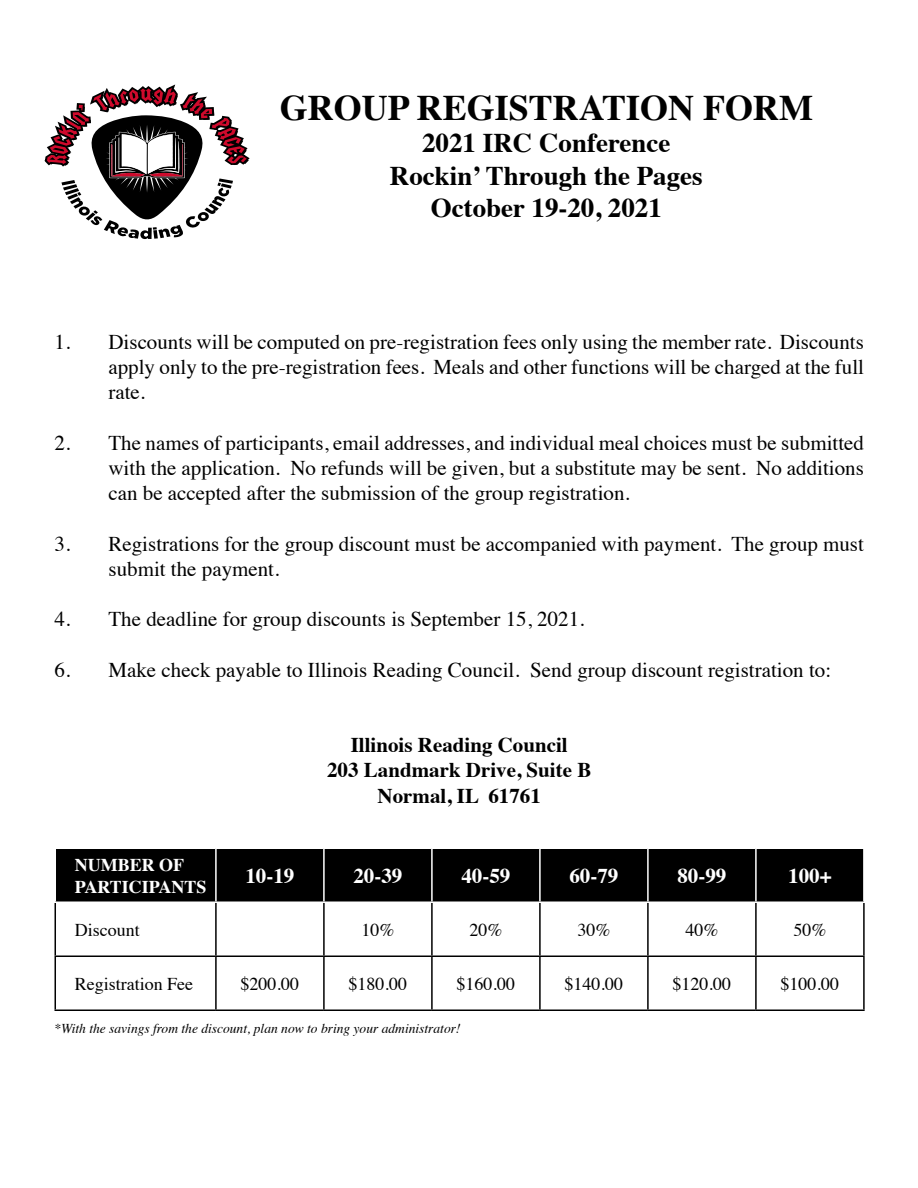
<style>
.page{position:relative;width:918px;height:1188px;background:#fff}
.page>*{position:absolute;margin:0;border:0;box-sizing:border-box;transform-origin:0 0}
.t1{font:700 36px "Times";color:#000}
.t2{font:700 27px/32.4px "Times";color:#000;text-align:center}
.t3{font:21px/25.2px "Times";color:#000;text-align:justify}
.t4{font:700 21px/25.2px "Times";color:#000;text-align:center}
.t5{font:700 21px "Times";color:#fff}
.t6{font:18px "Times";color:#000}
.t7{font:700 18px/21.6px "Times";color:#fff}
.t8{font:italic 13.5px "Times";color:#000}
</style>
<div class="page">
<div style="left:56px;top:849px;width:807px;height:53px;background:#000"></div>
<hr style="left:55px;top:903px;width:1px;height:53px;background:#000">
<hr style="left:215px;top:903px;width:2px;height:53px;background:#000">
<hr style="left:323px;top:903px;width:2px;height:53px;background:#000">
<hr style="left:431px;top:903px;width:2px;height:53px;background:#000">
<hr style="left:539px;top:903px;width:2px;height:53px;background:#000">
<hr style="left:647px;top:903px;width:2px;height:53px;background:#000">
<hr style="left:755px;top:903px;width:2px;height:53px;background:#000">
<hr style="left:863px;top:903px;width:2px;height:53px;background:#000">
<hr style="left:55px;top:956px;width:161px;height:1px;background:#000">
<hr style="left:55px;top:957px;width:1px;height:53px;background:#000">
<hr style="left:216px;top:956px;width:108px;height:1px;background:#000">
<hr style="left:215px;top:957px;width:2px;height:53px;background:#000">
<hr style="left:324px;top:956px;width:108px;height:1px;background:#000">
<hr style="left:323px;top:957px;width:2px;height:53px;background:#000">
<hr style="left:432px;top:956px;width:108px;height:1px;background:#000">
<hr style="left:431px;top:957px;width:2px;height:53px;background:#000">
<hr style="left:540px;top:956px;width:108px;height:1px;background:#000">
<hr style="left:539px;top:957px;width:2px;height:53px;background:#000">
<hr style="left:648px;top:956px;width:108px;height:1px;background:#000">
<hr style="left:647px;top:957px;width:2px;height:53px;background:#000">
<hr style="left:756px;top:956px;width:109px;height:1px;background:#000">
<hr style="left:755px;top:957px;width:2px;height:53px;background:#000">
<hr style="left:863px;top:957px;width:2px;height:53px;background:#000">
<hr style="left:55px;top:1010px;width:161px;height:1px;background:#000">
<hr style="left:216px;top:1010px;width:108px;height:1px;background:#000">
<hr style="left:324px;top:1010px;width:108px;height:1px;background:#000">
<hr style="left:432px;top:1010px;width:108px;height:1px;background:#000">
<hr style="left:540px;top:1010px;width:108px;height:1px;background:#000">
<hr style="left:648px;top:1010px;width:108px;height:1px;background:#000">
<hr style="left:756px;top:1010px;width:109px;height:1px;background:#000">
<hr style="left:215px;top:849px;width:2px;height:53px;background:#fff">
<hr style="left:323px;top:849px;width:2px;height:53px;background:#fff">
<hr style="left:431px;top:849px;width:2px;height:53px;background:#fff">
<hr style="left:539px;top:849px;width:2px;height:53px;background:#fff">
<hr style="left:647px;top:849px;width:2px;height:53px;background:#fff">
<hr style="left:755px;top:849px;width:2px;height:53px;background:#fff">
<svg style="left:44px;top:84px;width:206px;height:155px"></svg>
<h1 class="t1" style="left:280px;top:73px;width:535px">GROUP REGISTRATION FORM</h1>
<p class="t2" style="left:390px;top:124px;width:314px">2021 IRC Conference<br>Rockin’ Through the Pages<br>October 19-20, 2021</p>
<p class="t3" style="left:109px;top:328px;width:757px;text-indent:-54px">1. Discounts will be computed on pre-registration fees only using the member rate. Discounts apply only to the pre-registration fees. Meals and other functions will be charged at the full rate.</p>
<p class="t3" style="left:109px;top:428px;width:757px;text-indent:-54px">2. The names of participants, email addresses, and individual meal choices must be submitted with the application. No refunds will be given, but a substitute may be sent. No additions can be accepted after the submission of the group registration.</p>
<p class="t3" style="left:109px;top:529px;width:757px;text-indent:-54px">3. Registrations for the group discount must be accompanied with payment. The group must submit the payment.</p>
<p class="t3" style="left:55px;top:605px;width:531px">4. The deadline for group discounts is September 15, 2021.</p>
<p class="t3" style="left:55px;top:655px;width:778px">6. Make check payable to Illinois Reading Council. Send group discount registration to:</p>
<p class="t4" style="left:327px;top:730px;width:266px">Illinois Reading Council<br>203 Landmark Drive, Suite B<br>Normal, IL 61761</p>
<p class="t7" style="left:75px;top:852px;width:133px">NUMBER OF<br>PARTICIPANTS</p>
<p class="t5" style="left:245px;top:856px;width:50px">10-19</p>
<p class="t5" style="left:353px;top:856px;width:50px">20-39</p>
<p class="t5" style="left:461px;top:856px;width:50px">40-59</p>
<p class="t5" style="left:569px;top:856px;width:50px">60-79</p>
<p class="t5" style="left:677px;top:856px;width:50px">80-99</p>
<p class="t5" style="left:788px;top:856px;width:45px">100+</p>
<p class="t6" style="left:75px;top:913px;width:66px">Discount</p>
<p class="t6" style="left:361px;top:913px;width:34px">10%</p>
<p class="t6" style="left:469px;top:913px;width:34px">20%</p>
<p class="t6" style="left:577px;top:913px;width:34px">30%</p>
<p class="t6" style="left:685px;top:913px;width:34px">40%</p>
<p class="t6" style="left:793px;top:913px;width:34px">50%</p>
<p class="t6" style="left:75px;top:967px;width:120px">Registration Fee</p>
<p class="t6" style="left:241px;top:967px;width:60px">$200.00</p>
<p class="t6" style="left:349px;top:967px;width:60px">$180.00</p>
<p class="t6" style="left:457px;top:967px;width:60px">$160.00</p>
<p class="t6" style="left:565px;top:967px;width:60px">$140.00</p>
<p class="t6" style="left:673px;top:967px;width:60px">$120.00</p>
<p class="t6" style="left:781px;top:967px;width:60px">$100.00</p>
<p class="t8" style="left:55px;top:1017px;width:408px">*With the savings from the discount, plan now to bring your administrator!</p>
</div>
